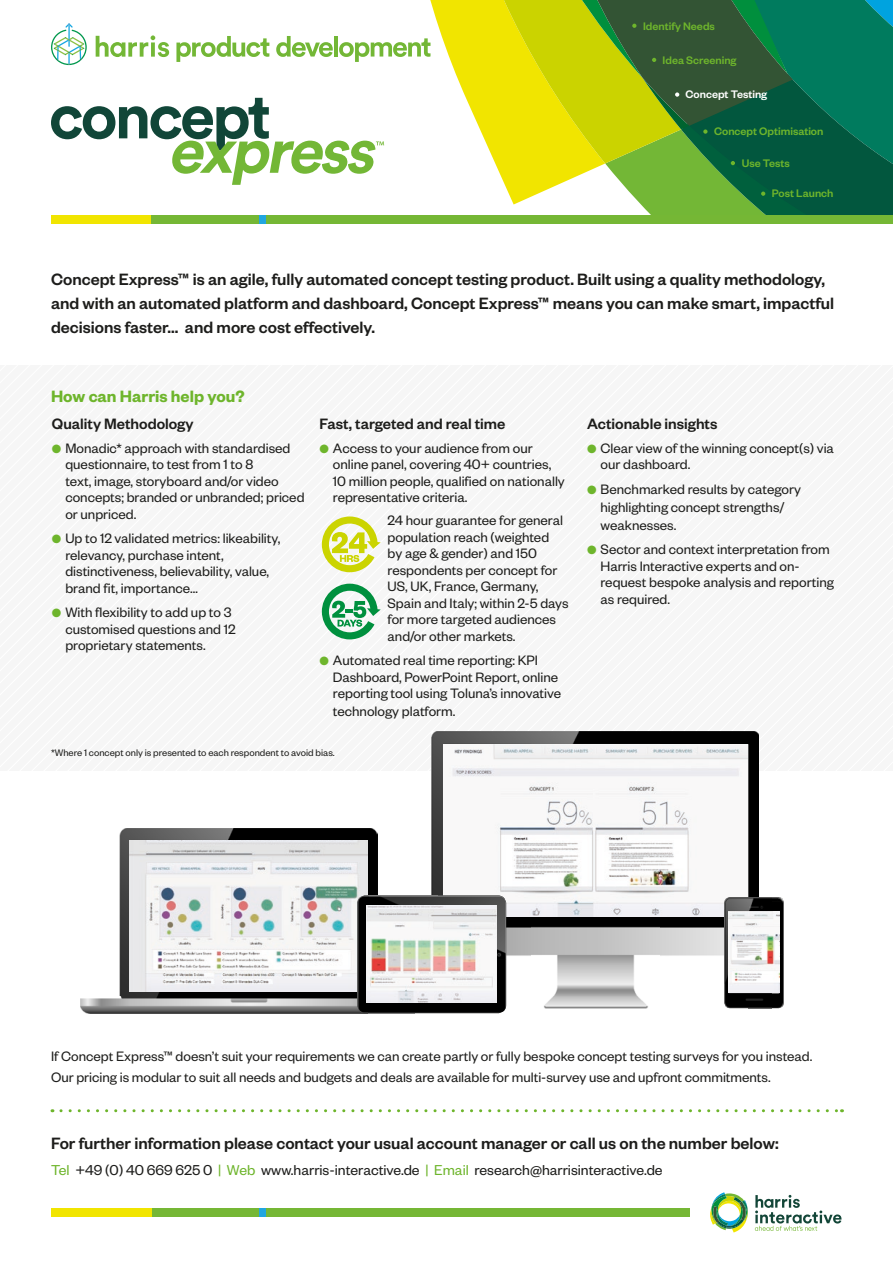
<style>
.page{position:relative;width:893px;height:1263px;background:#fff}
.page>*{position:absolute;margin:0;border:0;box-sizing:border-box;transform-origin:0 0}
.t1{font:500 18px/24px "Founders Grotesk";color:#1d1d1b}
.t2{font:600 18px "Founders Grotesk";color:#6eb52c}
.t3{font:500 16.5px "Founders Grotesk";color:#1d1d1b}
.t4{font:15.75px "Founders Grotesk";color:#1d1d1b}
.t5{font:15px/16.5px "Founders Grotesk";color:#1d1d1b}
.t6{font:500 12px "Founders Grotesk";color:#6eb52c}
.t7{font:500 12px "Founders Grotesk";color:#fff}
.t8{font:10.5px "Founders Grotesk";color:#1d1d1b}
.s1{color:#6eb52c}
</style>
<div class="page">
<img style="left:80px;top:995px;width:277px;height:18px">
<img style="left:120px;top:828px;width:258px;height:167px">
<img style="left:130px;top:841px;width:237px;height:151px">
<img style="left:530px;top:731px;width:131px;height:277px">
<img style="left:432px;top:731px;width:98px;height:243px">
<img style="left:661px;top:731px;width:98px;height:225px">
<img style="left:443px;top:744px;width:305px;height:172px">
<img style="left:357px;top:895px;width:149px;height:118px">
<img style="left:367px;top:905px;width:129px;height:98px">
<img style="left:724px;top:897px;width:48px;height:111px">
<img style="left:772px;top:901px;width:12px;height:107px">
<svg style="left:772px;top:897px;width:12px;height:4px"></svg>
<img style="left:728px;top:912px;width:52px;height:81px">
<svg style="left:430px;top:0;width:15px;height:57px"></svg>
<div style="left:51px;top:215px;width:181px;height:8px;background:#f1e500"></div>
<div style="left:152px;top:215px;width:741px;height:8px;background:#75b735"></div>
<div style="left:259px;top:215px;width:7px;height:8px;background:#21a6df"></div>
<svg style="left:445px;top:0;width:448px;height:215px;background:#74a142"></svg>
<div style="left:51px;top:1208px;width:181px;height:9px;background:#f1e500"></div>
<div style="left:152px;top:1208px;width:537px;height:9px;background:#75b735"></div>
<div style="left:259px;top:1208px;width:7px;height:9px;background:#21a6df"></div>
<svg style="left:710px;top:1192px;width:38px;height:40px"></svg>
<svg style="left:755px;top:1195px;width:86px;height:36px"></svg>
<svg style="left:61px;top:1109px;width:781px;height:3px"></svg>
<svg style="left:51px;top:98px;width:333px;height:86px"></svg>
<svg style="left:176px;top:36px;width:93px;height:26px"></svg>
<svg style="left:276px;top:36px;width:57px;height:21px"></svg>
<hr style="left:334px;top:36px;width:4px;height:21px;background:#73b736">
<svg style="left:339px;top:38px;width:91px;height:24px"></svg>
<svg style="left:96px;top:35px;width:73px;height:22px"></svg>
<svg style="left:51px;top:23px;width:36px;height:42px"></svg>
<svg style="left:322px;top:584px;width:59px;height:55px"></svg>
<svg style="left:322px;top:516px;width:59px;height:56px"></svg>
<p class="t6" style="left:643px;top:18px;width:73px">Identify Needs</p>
<p class="t6" style="left:663px;top:52px;width:75px">Idea Screening</p>
<p class="t7" style="left:686px;top:87px;width:83px">Concept Testing</p>
<p class="t6" style="left:714px;top:124px;width:111px">Concept Optimisation</p>
<p class="t6" style="left:742px;top:156px;width:50px">Use Tests</p>
<p class="t6" style="left:772px;top:186px;width:63px">Post Launch</p>
<p class="t1" style="left:51px;top:266px;width:785px">Concept Express™ is an agile, fully automated concept testing product. Built using a quality methodology, and with an automated platform and dashboard, Concept Express™ means you can make smart, impactful decisions faster... and more cost effectively.</p>
<p class="t2" style="left:51px;top:385px;width:195px">How can Harris help you?</p>
<p class="t3" style="left:52px;top:413px;width:143px">Quality Methodology</p>
<p class="t5" style="left:65px;top:439px;width:241px;text-indent:-13px"><span class="s1">●</span> Monadic* approach with standardised questionnaire, to test from 1 to 8<br>text, image, storyboard and/or video concepts; branded or unbranded; priced or unpriced.</p>
<p class="t5" style="left:65px;top:529px;width:217px;text-indent:-13px"><span class="s1">●</span> Up to 12 validated metrics: likeability, relevancy, purchase intent, distinctiveness, believability, value, brand fit, importance…</p>
<p class="t5" style="left:65px;top:603px;width:172px;text-indent:-13px"><span class="s1">●</span> With flexibility to add up to 3 customised questions and 12 proprietary statements.</p>
<p class="t3" style="left:320px;top:413px;width:187px">Fast, targeted and real time</p>
<p class="t5" style="left:333px;top:439px;width:233px;text-indent:-13px"><span class="s1">●</span> Access to your audience from our online panel, covering 40+ countries, 10 million people, qualified on nationally representative criteria.</p>
<p class="t5" style="left:388px;top:511px;width:183px">24 hour guarantee for general population reach (weighted<br>by age &amp; gender) and 150 respondents per concept for<br>US, UK, France, Germany,<br>Spain and Italy; within 2-5 days for more targeted audiences and/or other markets.</p>
<p class="t5" style="left:333px;top:651px;width:230px;text-indent:-13px"><span class="s1">●</span> Automated real time reporting: KPI<br>Dashboard, PowerPoint Report, online reporting tool using Toluna’s innovative</p>
<p class="t5" style="left:333px;top:702px;width:124px">technology platform.</p>
<p class="t8" style="left:51px;top:747px;width:285px">*Where 1 concept only is presented to each respondent to avoid bias.</p>
<p class="t3" style="left:587px;top:413px;width:132px">Actionable insights</p>
<p class="t5" style="left:600px;top:439px;width:235px;text-indent:-13px"><span class="s1">●</span> Clear view of the winning concept(s) via our dashboard.</p>
<p class="t5" style="left:600px;top:479px;width:202px;line-height:18px;text-indent:-13px"><span class="s1">●</span> Benchmarked results by category highlighting concept strengths/ weaknesses.</p>
<p class="t5" style="left:600px;top:540px;width:235px;text-indent:-13px"><span class="s1">●</span> Sector and context interpretation from<br>Harris Interactive experts and on&shy;request bespoke analysis and reporting as required.</p>
<p class="t5" style="left:51px;top:1045px;width:763px;line-height:21px">If Concept Express™ doesn’t suit your requirements we can create partly or fully bespoke concept testing surveys for you instead.<br>Our pricing is modular to suit all needs and budgets and deals are available for multi-survey use and upfront commitments.</p>
<p class="t1" style="left:51px;top:1130px;width:729px">For further information please contact your usual account manager or call us on the number below:</p>
<p class="t4" style="left:51px;top:1160px;width:613px"><span class="s1">Tel</span> +49 (0) 40 669 625 0 <span class="s1">| Web</span> www.harris-interactive.de <span class="s1">| Email</span> research@harrisinteractive.de</p>
</div>
